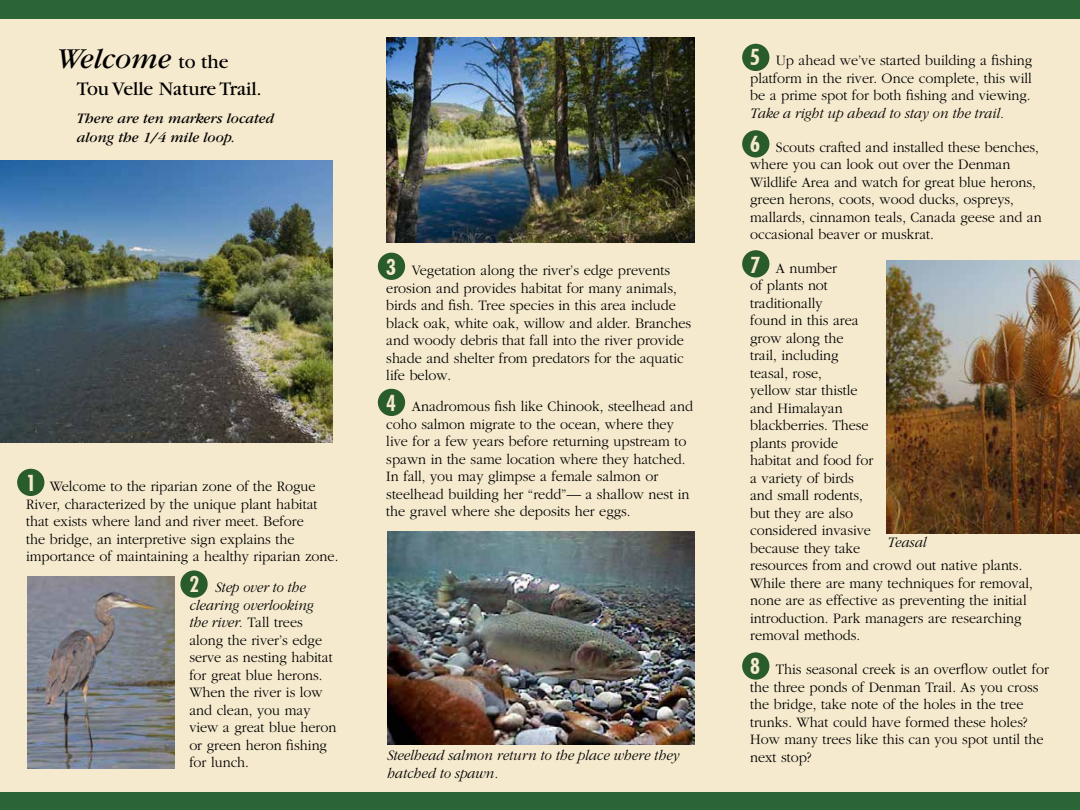
<style>
.page{position:relative;width:1080px;height:810px;background:#f6eace}
.page>*{position:absolute;margin:0;border:0;box-sizing:border-box;transform-origin:0 0}
.t1{font:italic 30px "Garamond";color:#000}
.t2{font:20px "Garamond";color:#000}
.t3{font:300 15px/17.5px "Garamond";color:#000;scale:.95 1}
.t4{font:italic 300 15px/17.5px "Garamond";color:#000;scale:.95 1}
.t5{font:italic 15px/18.8px "Garamond";color:#000}
.s1{font-style:normal;font-size:20px}
.s2{font-family:"Futura BT Bold Condensed";font-weight:400;font-size:22.5px;color:#f6eace}
.s3{font-style:italic}
</style>
<div class="page">
<div style="left:742px;top:44px;width:27px;height:27px;background:#295c2a;border-radius:50%"></div>
<svg style="left:180px;top:570px;width:28px;height:28px"></svg>
<div style="left:0;top:0;width:1080px;height:19px;background:#2b6535"></div>
<img style="left:27px;top:576px;width:148px;height:193px">
<img style="left:0;top:160px;width:333px;height:283px">
<div style="left:0;top:792px;width:1080px;height:18px;background:#2b6535"></div>
<img style="left:387px;top:38px;width:308px;height:205px">
<div style="left:17px;top:469px;width:27px;height:27px;background:#295c2a;border-radius:50%"></div>
<div style="left:378px;top:389px;width:27px;height:27px;background:#295c2a;border-radius:50%"></div>
<div style="left:378px;top:253px;width:27px;height:27px;background:#295c2a;border-radius:50%"></div>
<div style="left:742px;top:130px;width:27px;height:28px;background:#295c2a;border-radius:50%"></div>
<div style="left:742px;top:652px;width:27px;height:28px;background:#295c2a;border-radius:50%"></div>
<div style="left:742px;top:250px;width:27px;height:28px;background:#295c2a;border-radius:50%"></div>
<img style="left:887px;top:261px;width:193px;height:273px">
<img style="left:388px;top:531px;width:307px;height:214px">
<h1 class="t1" style="left:57px;top:43px;width:173px">Welcome <span class="s1">to the</span></h1>
<h2 class="t2" style="left:77px;top:79px;width:186px">Tou Velle Nature Trail.</h2>
<p class="t5" style="left:77px;top:109px;width:199px">There are ten markers located along the 1/4 mile loop.</p>
<p class="t3" style="left:26px;top:478px;width:330px"><span class="s2">1</span> Welcome to the riparian zone of the Rogue River, characterized by the unique plant habitat that exists where land and river meet. Before<br>the bridge, an interpretive sign explains the importance of maintaining a healthy riparian zone.</p>
<p class="t3" style="left:189px;top:579px;width:156px"><span class="s2">2</span> <span class="s3">Step over to the clearing overlooking<br>the river.</span> Tall trees along the river’s edge serve as nesting habitat for great blue herons.<br>When the river is low and clean, you may view a great blue heron or green heron fishing for lunch.</p>
<p class="t3" style="left:386px;top:262px;width:322px"><span class="s2">3</span> Vegetation along the river’s edge prevents erosion and provides habitat for many animals, birds and fish. Tree species in this area include black oak, white oak, willow and alder. Branches and woody debris that fall into the river provide shade and shelter from predators for the aquatic life below.</p>
<p class="t3" style="left:386px;top:398px;width:324px"><span class="s2">4</span> Anadromous fish like Chinook, steelhead and coho salmon migrate to the ocean, where they live for a few years before returning upstream to spawn in the same location where they hatched.<br>In fall, you may glimpse a female salmon or steelhead building her “redd”— a shallow nest in the gravel where she deposits her eggs.</p>
<p class="t4" style="left:387px;top:747px;width:309px">Steelhead salmon return to the place where they hatched to spawn.</p>
<p class="t3" style="left:750px;top:52px;width:299px;text-align:justify"><span class="s2">5</span> Up ahead we’ve started building a fishing platform in the river. Once complete, this will be a prime spot for both fishing and viewing.</p>
<p class="t4" style="left:750px;top:105px;width:269px">Take a right up ahead to stay on the trail.</p>
<p class="t3" style="left:750px;top:138px;width:308px"><span class="s2">6</span> Scouts crafted and installed these benches, where you can look out over the Denman Wildlife Area and watch for great blue herons, green herons, coots, wood ducks, ospreys, mallards, cinnamon teals, Canada geese and an occasional beaver or muskrat.</p>
<p class="t3" style="left:750px;top:260px;width:299px"><span class="s2">7</span> A number<br>of plants not<br>traditionally<br>found in this area<br>grow along the<br>trail, including<br>teasal, rose,<br>yellow star thistle<br>and Himalayan<br>blackberries. These<br>plants provide<br>habitat and food for<br>a variety of birds<br>and small rodents,<br>but they are also<br>considered invasive<br>because they take<br>resources from and crowd out native plants.<br>While there are many techniques for removal, none are as effective as preventing the initial introduction. Park managers are researching removal methods.</p>
<p class="t3" style="left:750px;top:661px;width:316px"><span class="s2">8</span> This seasonal creek is an overflow outlet for the three ponds of Denman Trail. As you cross the bridge, take note of the holes in the tree trunks. What could have formed these holes?<br>How many trees like this can you spot until the next stop?</p>
<p class="t4" style="left:888px;top:534px;width:43px">Teasal</p>
</div>
